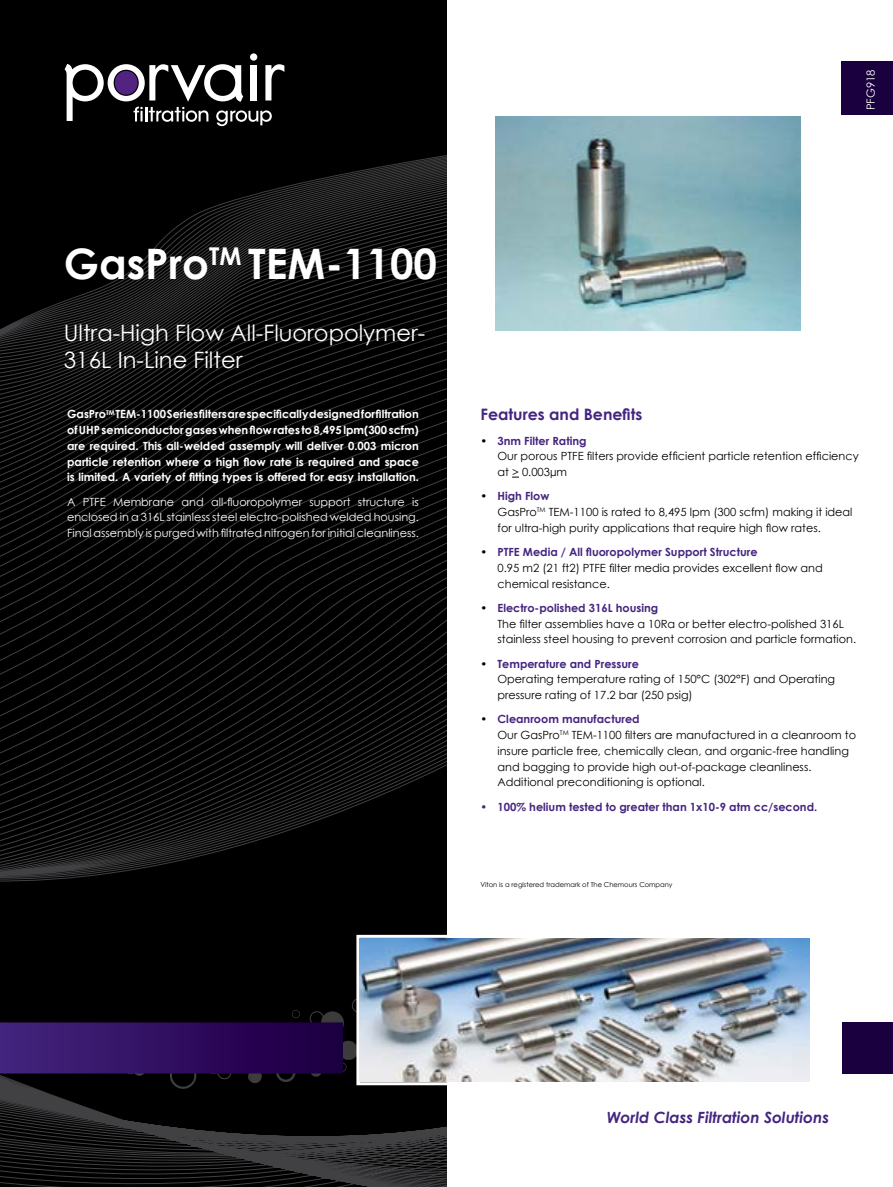
<style>
.page{position:relative;width:893px;height:1187px;background:#fff}
.page>*{position:absolute;margin:0;border:0;box-sizing:border-box;transform-origin:0 0}
.t1{font:700 42px "Century Gothic";color:#fff}
.t2{font:22.5px/27px "Century Gothic";color:#fff}
.t3{font:700 15.75px "Century Gothic";color:#442580}
.t4{font:italic 700 15.45px "Century Gothic";color:#442580}
.t5{font:11.25px/15.8px "Century Gothic";color:#000}
.t6{font:700 11.25px/15.8px "Century Gothic";color:#fff;text-align:justify}
.t7{font:11.25px/15.8px "Century Gothic";color:#fff;text-align:justify}
.t8{font:700 11.25px "Century Gothic";color:#442580}
.t9{font:6.75px "Century Gothic";color:#000}
.s1{font-weight:700;color:#442580}
</style>
<div class="page">
<div style="left:0;top:0;width:446px;height:1186px;background:#000"></div>
<svg style="left:0;top:126px;width:446px;height:756px"></svg>
<svg style="left:0;top:1085px;width:446px;height:101px"></svg>
<div style="left:250px;top:53px;width:7px;height:8px;background:#fff;border-radius:50%"></div>
<svg style="left:65px;top:64px;width:219px;height:62px"></svg>
<div style="left:356px;top:934px;width:151px;height:151px;border:3px solid #fff"></div>
<svg style="left:0;top:994px;width:437px;height:96px"></svg>
<div style="left:843px;top:1022px;width:50px;height:51px;background:#1a003f"></div>
<div style="left:842px;top:62px;width:51px;height:53px;background:#1a003f"></div>
<img style="left:495px;top:117px;width:306px;height:214px">
<img style="left:359px;top:938px;width:450px;height:143px">
<p class="t7" style="left:863px;top:110px;width:42px;rotate:-90deg">PFG918</p>
<h1 class="t1" style="left:64px;top:237px;width:375px">GasPro<sup>TM</sup> TEM-1100</h1>
<h2 class="t2" style="left:64px;top:319px;width:363px">Ultra-High Flow All-Fluoropolymer-<br>316L In-Line Filter</h2>
<p class="t6" style="left:67px;top:406px;width:353px">GasPro<sup>TM</sup> TEM-1100 Series filters are specifically designed for filtration of UHP semiconductor gases when flow rates to 8,495 lpm(300 scfm) are required. This all-welded assemply will deliver 0.003 micron particle retention where a high flow rate is required and space is limited. A variety of fitting types is offered for easy installation.</p>
<p class="t7" style="left:67px;top:493px;width:353px">A PTFE Membrane and all-fluoropolymer support structure is enclosed in a 316L stainless steel electro-polished welded housing.<br>Final assembly is purged with filtrated nitrogen for initial cleanliness.</p>
<h3 class="t3" style="left:480px;top:404px;width:163px">Features and Benefits</h3>
<p class="t5" style="left:497px;top:432px;width:363px;text-indent:-17px">• <span class="s1">3nm Filter Rating<br></span>Our porous PTFE filters provide efficient particle retention efficiency at &gt; 0.003μm</p>
<p class="t5" style="left:497px;top:488px;width:356px;text-indent:-17px">• <span class="s1">High Flow<br></span>GasPro<sup>TM</sup> TEM-1100 is rated to 8,495 lpm (300 scfm) making it ideal for ultra-high purity applications that require high flow rates.</p>
<p class="t5" style="left:497px;top:544px;width:327px;text-indent:-17px">• <span class="s1">PTFE Media / All fluoropolymer Support Structure<br></span>0.95 m2 (21 ft2) PTFE filter media provides excellent flow and chemical resistance.</p>
<p class="t5" style="left:497px;top:599px;width:360px;text-indent:-17px">• <span class="s1">Electro-polished 316L housing<br></span>The filter assemblies have a 10Ra or better electro-polished 316L stainless steel housing to prevent corrosion and particle formation.</p>
<p class="t5" style="left:497px;top:655px;width:339px;text-indent:-17px">• <span class="s1">Temperature and Pressure<br></span>Operating temperature rating of 150°C (302°F) and Operating pressure rating of 17.2 bar (250 psig)</p>
<p class="t5" style="left:497px;top:711px;width:360px;text-indent:-17px">• <span class="s1">Cleanroom manufactured<br></span>Our GasPro<sup>TM</sup> TEM-1100 filters are manufactured in a cleanroom to insure particle free, chemically clean, and organic-free handling and bagging to provide high out-of-package cleanliness.<br>Additional preconditioning is optional.</p>
<p class="t8" style="left:480px;top:799px;width:338px">• 100% helium tested to greater than 1x10-9 atm cc/second.</p>
<p class="t9" style="left:480px;top:880px;width:194px">Viton is a registered trademark of The Chemours Company</p>
<h3 class="t4" style="left:607px;top:1107px;width:224px">World Class Filtration Solutions</h3>
</div>
